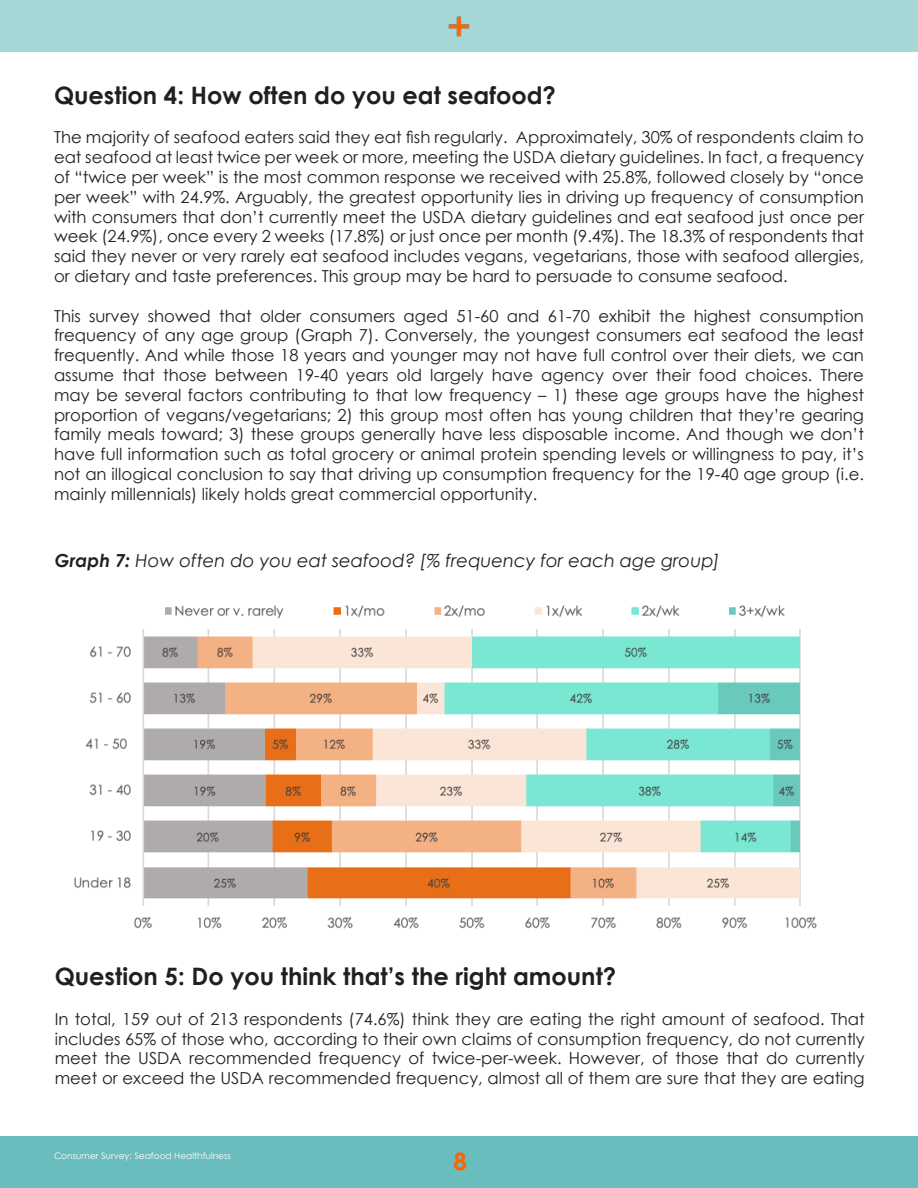
<style>
.page{position:relative;width:918px;height:1188px;background:#fff}
.page>*{position:absolute;margin:0;border:0;box-sizing:border-box;transform-origin:0 0}
.t1{font:700 24px "Century Gothic";color:#231f20}
.t2{font:700 24px "Century Gothic";color:#ff6300}
.t3{font:italic 18px "Century Gothic";color:#231f20}
.t4{font:16.5px/19.8px "Century Gothic";color:#231f20;text-align:justify}
.t5{font:9px "Century Gothic";color:#fff}
.s1{font-weight:700}
</style>
<div class="page">
<div style="left:0;top:1137px;width:918px;height:51px;background:#6abdbd"></div>
<img style="left:74px;top:605px;width:743px;height:324px">
<div style="left:0;top:0;width:918px;height:52px;background:#a5d7d7"></div>
<img style="left:449px;top:16px;width:21px;height:21px">
<p class="t1" style="left:54px;top:77px;width:504px">Question 4: How often do you eat seafood?</p>
<p class="t4" style="left:54px;top:127px;width:812px">The majority of seafood eaters said they eat fish regularly. Approximately, 30% of respondents claim to eat seafood at least twice per week or more, meeting the USDA dietary guidelines. In fact, a frequency of “twice per week” is the most common response we received with 25.8%, followed closely by “once per week” with 24.9%. Arguably, the greatest opportunity lies in driving up frequency of consumption with consumers that don’t currently meet the USDA dietary guidelines and eat seafood just once per week (24.9%), once every 2 weeks (17.8%) or just once per month (9.4%). The 18.3% of respondents that said they never or very rarely eat seafood includes vegans, vegetarians, those with seafood allergies, or dietary and taste preferences. This group may be hard to persuade to consume seafood.</p>
<p class="t4" style="left:54px;top:306px;width:812px">This survey showed that older consumers aged 51-60 and 61-70 exhibit the highest consumption frequency of any age group (Graph 7). Conversely, the youngest consumers eat seafood the least frequently. And while those 18 years and younger may not have full control over their diets, we can assume that those between 19-40 years old largely have agency over their food choices. There may be several factors contributing to that low frequency – 1) these age groups have the highest proportion of vegans/vegetarians; 2) this group most often has young children that they’re gearing family meals toward; 3) these groups generally have less disposable income. And though we don’t have full information such as total grocery or animal protein spending levels or willingness to pay, it’s not an illogical conclusion to say that driving up consumption frequency for the 19-40 age group (i.e. mainly millennials) likely holds great commercial opportunity.</p>
<p class="t3" style="left:55px;top:548px;width:667px"><span class="s1">Graph 7:</span> How often do you eat seafood? [% frequency for each age group]</p>
<p class="t1" style="left:55px;top:958px;width:563px">Question 5: Do you think that’s the right amount?</p>
<p class="t4" style="left:55px;top:1009px;width:812px">In total, 159 out of 213 respondents (74.6%) think they are eating the right amount of seafood. That includes 65% of those who, according to their own claims of consumption frequency, do not currently meet the USDA recommended frequency of twice-per-week. However, of those that do currently meet or exceed the USDA recommended frequency, almost all of them are sure that they are eating</p>
<p class="t5" style="left:54px;top:1149px;width:179px">Consumer Survey: Seafood Healthfulness</p>
<p class="t2" style="left:453px;top:1143px;width:15px">8</p>
</div>
